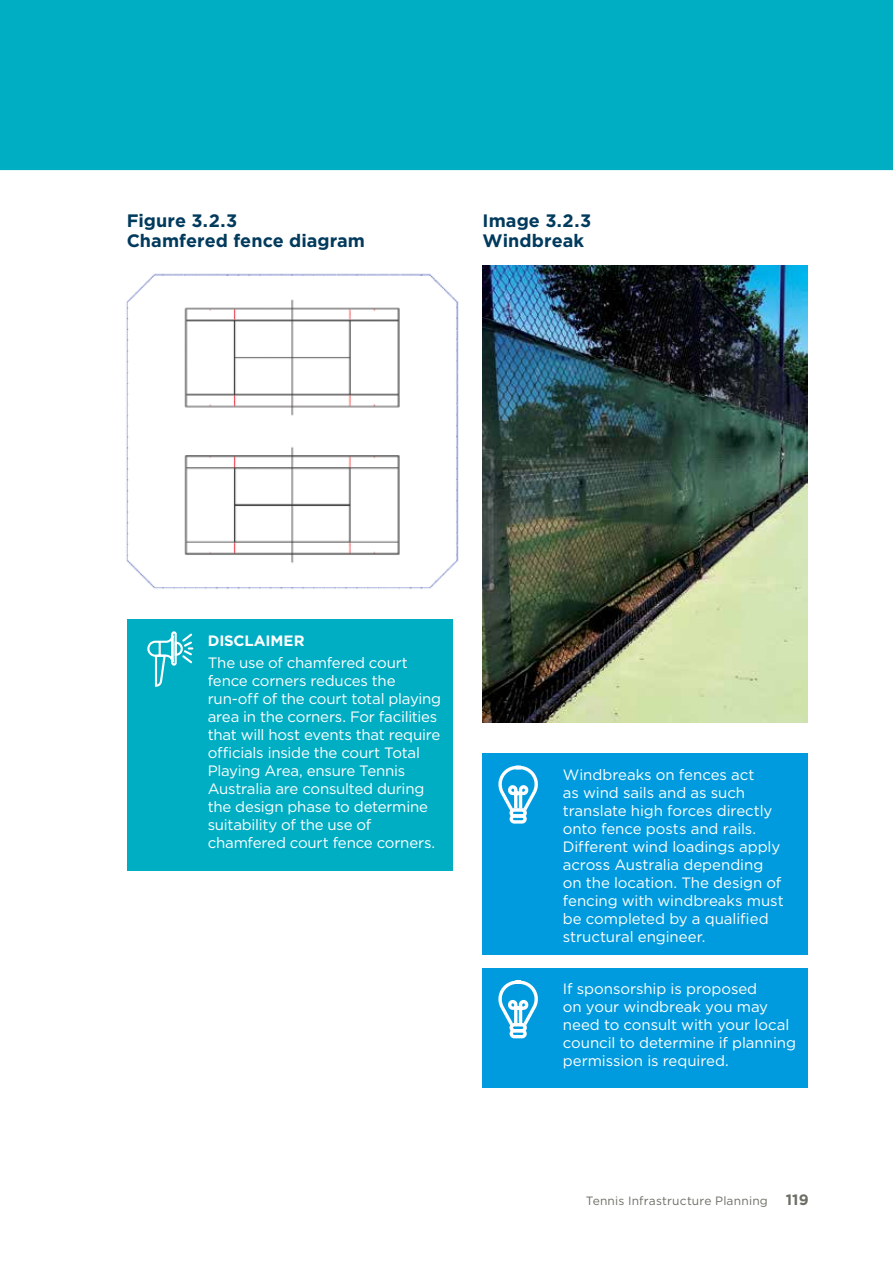
<style>
.page{position:relative;width:893px;height:1263px;background:#fff}
.page>*{position:absolute;margin:0;border:0;box-sizing:border-box;transform-origin:0 0}
.t1{font:700 18px/19.5px "Gotham HTF";letter-spacing:.005em;color:#003a5d}
.t2{font:15px/18px "Gotham HTF";letter-spacing:-.01em;color:#fff}
.t3{font:700 15px "Gotham HTF";letter-spacing:-.01em;color:#fff}
.t4{font:12px "Gotham HTF";letter-spacing:.015em;color:#6e6e67}
.s1{font-weight:700;font-size:15px}
</style>
<div class="page">
<div style="left:0;top:0;width:893px;height:170px;background:#00aec4"></div>
<img style="left:126px;top:273px;width:333px;height:316px">
<div style="left:128px;top:619px;width:325px;height:252px;background:#00aec4"></div>
<svg style="left:147px;top:631px;width:47px;height:56px"></svg>
<img style="left:483px;top:266px;width:325px;height:456px">
<div style="left:483px;top:754px;width:325px;height:201px;background:#009bdf"></div>
<div style="left:483px;top:968px;width:325px;height:120px;background:#009bdf"></div>
<svg style="left:497px;top:753px;width:44px;height:65px"></svg>
<div style="left:511px;top:810px;width:14px;height:6px;background:#009bdf;border-radius:3px"></div>
<div style="left:510px;top:808px;width:17px;height:10px;border:3px solid #fff;border-radius:3px"></div>
<div style="left:510px;top:814px;width:17px;height:9px;border:3px solid #fff;border-radius:3px"></div>
<svg style="left:498px;top:980px;width:40px;height:53px"></svg>
<div style="left:511px;top:1025px;width:14px;height:6px;background:#009bdf;border-radius:3px"></div>
<div style="left:510px;top:1023px;width:17px;height:9px;border:3px solid #fff;border-radius:3px"></div>
<div style="left:510px;top:1029px;width:17px;height:9px;border:3px solid #fff;border-radius:3px"></div>
<p class="t1" style="left:127px;top:211px;width:240px">Figure 3.2.3<br>Chamfered fence diagram</p>
<p class="t1" style="left:483px;top:211px;width:110px">Image 3.2.3<br>Windbreak</p>
<p class="t3" style="left:208px;top:632px;width:98px">DISCLAIMER</p>
<p class="t2" style="left:208px;top:654px;width:235px">The use of chamfered court fence corners reduces the run-off of the court total playing area in the corners. For facilities that will host events that require officials inside the court Total<br>Playing Area, ensure Tennis<br>Australia are consulted during the design phase to determine suitability of the use of chamfered court fence corners.</p>
<p class="t2" style="left:563px;top:765px;width:222px">Windbreaks on fences act<br>as wind sails and as such translate high forces directly onto fence posts and rails.<br>Different wind loadings apply across Australia depending on the location. The design of fencing with windbreaks must be completed by a qualified structural engineer.</p>
<p class="t2" style="left:563px;top:980px;width:235px">If sponsorship is proposed<br>on your windbreak you may need to consult with your local council to determine if planning permission is required.</p>
<p class="t4" style="left:586px;top:1194px;width:224px">Tennis Infrastructure Planning <span class="s1">119</span></p>
</div>
